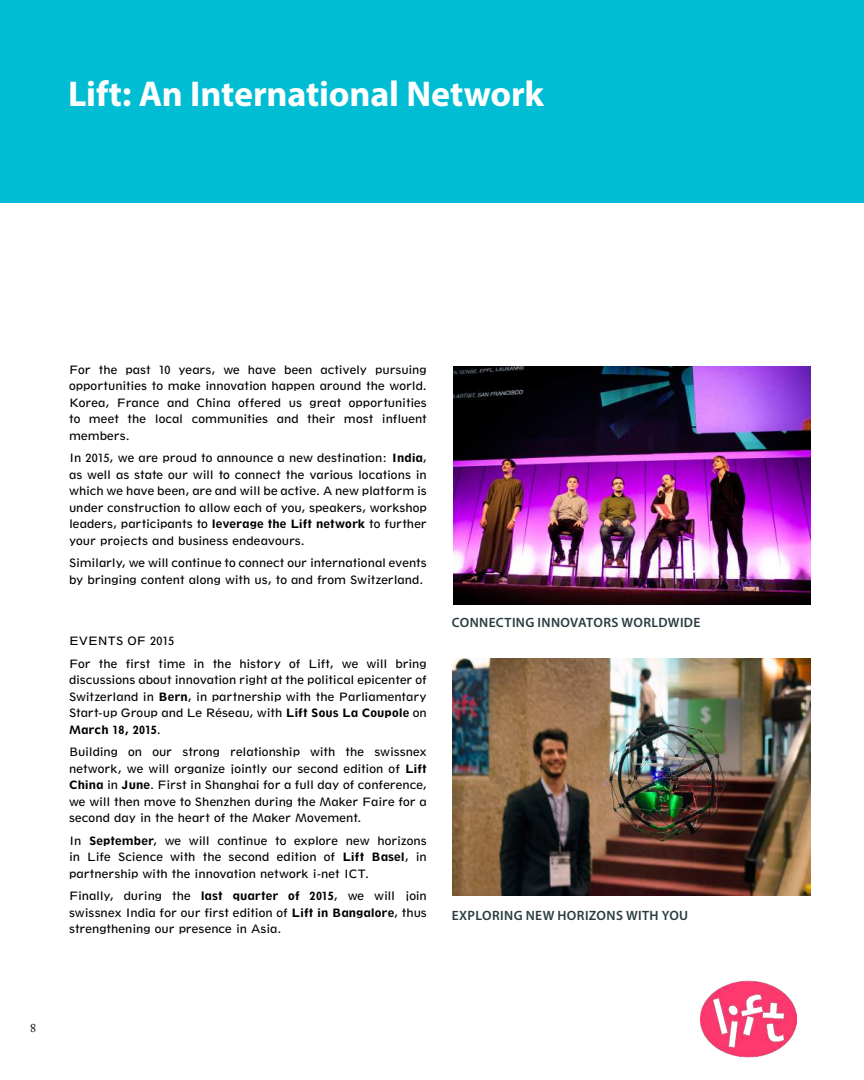
<style>
.page{position:relative;width:864px;height:1080px;background:#fff}
.page>*{position:absolute;margin:0;border:0;box-sizing:border-box;transform-origin:0 0}
.t1{font:700 36px "Myriad Pro";letter-spacing:-.005em;color:#fff}
.t2{font:600 13.5px "Myriad Pro";letter-spacing:.03em;color:#293d40}
.t3{font:12px/16.5px "Spartan Book Classified";letter-spacing:-.005em;color:#000;text-align:justify}
.t4{font:12px "Spartan Heavy Classified";letter-spacing:.005em;color:#000}
.t5{font:12px "Adobe Caslon Pro";color:#000}
.s1{font-family:"Spartan Heavy Classified"}
.s2{font-family:"Spartan Book Classified"}
</style>
<div class="page">
<img style="left:454px;top:367px;width:356px;height:237px">
<img style="left:452px;top:659px;width:358px;height:237px">
<div style="left:0;top:0;width:864px;height:202px;background:#00bdd3"></div>
<img style="left:700px;top:980px;width:97px;height:78px">
<h1 class="t1" style="left:68px;top:70px;width:477px">Lift: An International Network</h1>
<p class="t3" style="left:69px;top:361px;width:359px">For the past 10 years, we have been actively pursuing opportunities to make innovation happen around the world.<br>Korea, France and China offered us great opportunities to meet the local communities and their most influent members.</p>
<p class="t3" style="left:69px;top:450px;width:359px">In 2015, we are proud to announce a new destination: <span class="s1">India</span>, as well as state our will to connect the various locations in which we have been, are and will be active. A new platform is under construction to allow each of you, speakers, workshop leaders, participants to <span class="s1">leverage the Lift network</span> to further your projects and business endeavours.</p>
<p class="t3" style="left:69px;top:555px;width:359px">Similarly, we will continue to connect our international events by bringing content along with us, to and from Switzerland.</p>
<p class="t3" style="left:69px;top:630px;width:359px;line-height:22.5px">EVENTS OF 2015<br>For the first time in the history of Lift, we will bring</p>
<p class="t3" style="left:69px;top:672px;width:359px">discussions about innovation right at the political epicenter of Switzerland in <span class="s1">Bern</span>, in partnership with the Parliamentary Start-up Group and Le Réseau, with <span class="s1">Lift Sous La Coupole</span> on</p>
<p class="t4" style="left:69px;top:722px;width:93px">March 18, 2015<span class="s2">.</span></p>
<p class="t3" style="left:69px;top:744px;width:359px">Building on our strong relationship with the swissnex network, we will organize jointly our second edition of <span class="s1">Lift China</span> in <span class="s1">June</span>. First in Shanghai for a full day of conference, we will then move to Shenzhen during the Maker Faire for a second day in the heart of the Maker Movement.</p>
<p class="t3" style="left:69px;top:832px;width:359px">In <span class="s1">September</span>, we will continue to explore new horizons in Life Science with the second edition of <span class="s1">Lift Basel</span>, in partnership with the innovation network i-net ICT.</p>
<p class="t3" style="left:69px;top:888px;width:359px">Finally, during the <span class="s1">last quarter of 2015</span>, we will join swissnex India for our first edition of <span class="s1">Lift in Bangalore</span>, thus strengthening our presence in Asia.</p>
<p class="t2" style="left:452px;top:614px;width:250px">CONNECTING INNOVATORS WORLDWIDE</p>
<p class="t2" style="left:452px;top:907px;width:238px">EXPLORING NEW HORIZONS WITH YOU</p>
<p class="t5" style="left:30px;top:1021px;width:7px">8</p>
</div>
